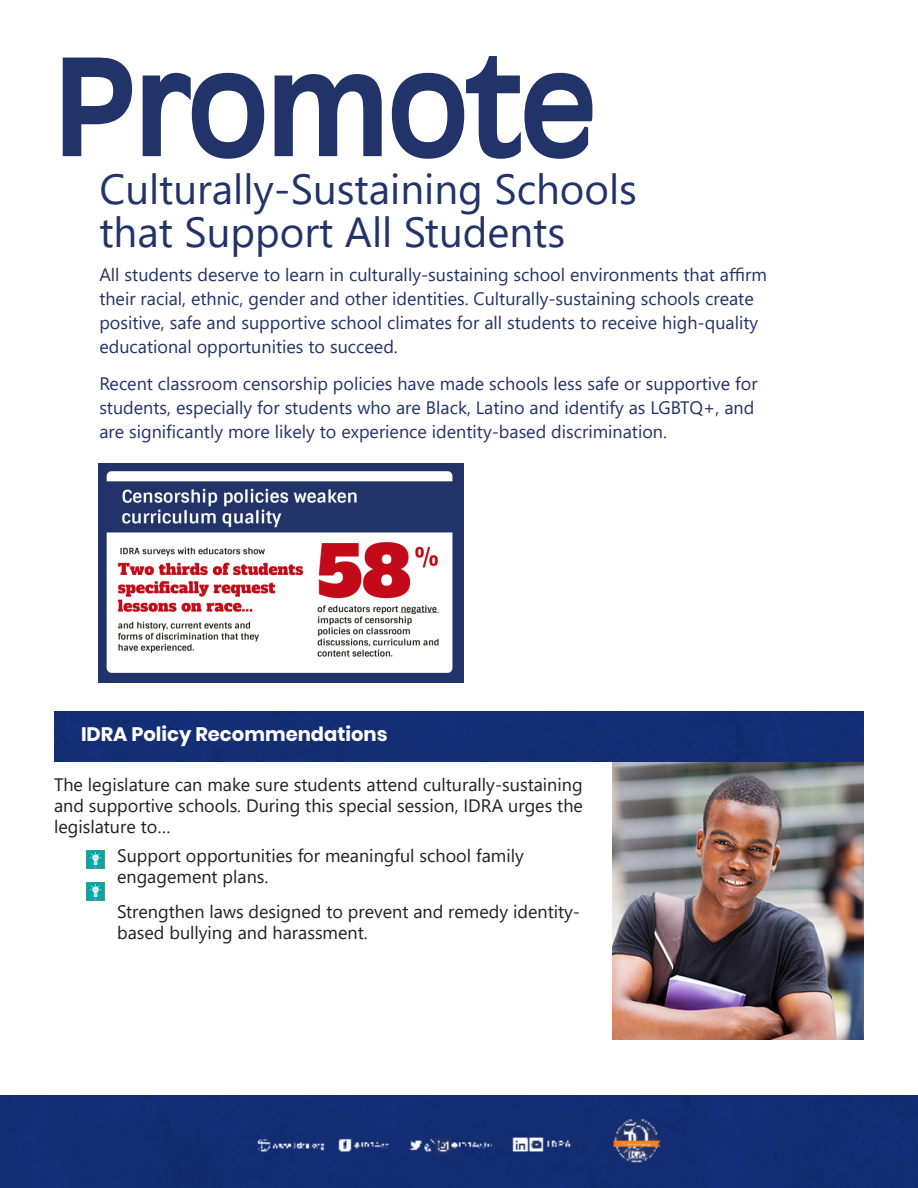
<style>
.page{position:relative;width:918px;height:1188px;background:#fff}
.page>*{position:absolute;margin:0;border:0;box-sizing:border-box;transform-origin:0 0}
.t1{font:700 127.5px "Antiqua 101";color:#213368}
.t2{font:42px "Segoe UI";color:#213368}
.t3{font:700 19.5px "Poppins";color:#fff}
.t4{font:18px/24px "Segoe UI";color:#213368}
.t5{font:18px/21px "Segoe UI";color:#231f20}
</style>
<div class="page">
<div style="left:1px;top:1095px;width:916px;height:93px;background:#142d74"></div>
<img style="left:612px;top:761px;width:252px;height:279px">
<img style="left:98px;top:464px;width:365px;height:218px">
<div style="left:54px;top:712px;width:810px;height:49px;background:#142d75"></div>
<img style="left:86px;top:850px;width:18px;height:18px">
<img style="left:86px;top:882px;width:18px;height:18px">
<p class="t1" style="left:54px;top:18px;width:544px">Promote</p>
<p class="t2" style="left:99px;top:149px;width:539px">Culturally-Sustaining Schools</p>
<p class="t2" style="left:99px;top:193px;width:467px">that Support All Students</p>
<p class="t4" style="left:99px;top:261px;width:669px">All students deserve to learn in culturally-sustaining school environments that affirm their racial, ethnic, gender and other identities. Culturally-sustaining schools create positive, safe and supportive school climates for all students to receive high-quality educational opportunities to succeed.</p>
<p class="t4" style="left:99px;top:370px;width:660px">Recent classroom censorship policies have made schools less safe or supportive for students, especially for students who are Black, Latino and identify as LGBTQ+, and are significantly more likely to experience identity-based discrimination.</p>
<p class="t3" style="left:81px;top:723px;width:308px">IDRA Policy Recommendations</p>
<p class="t5" style="left:54px;top:772px;width:530px;text-align:justify">The legislature can make sure students attend culturally-sustaining and supportive schools. During this special session, IDRA urges the legislature to…</p>
<p class="t5" style="left:117px;top:844px;width:408px">Support opportunities for meaningful school family engagement plans.</p>
<p class="t5" style="left:117px;top:899px;width:465px">Strengthen laws designed to prevent and remedy identity&shy;based bullying and harassment.</p>
</div>
